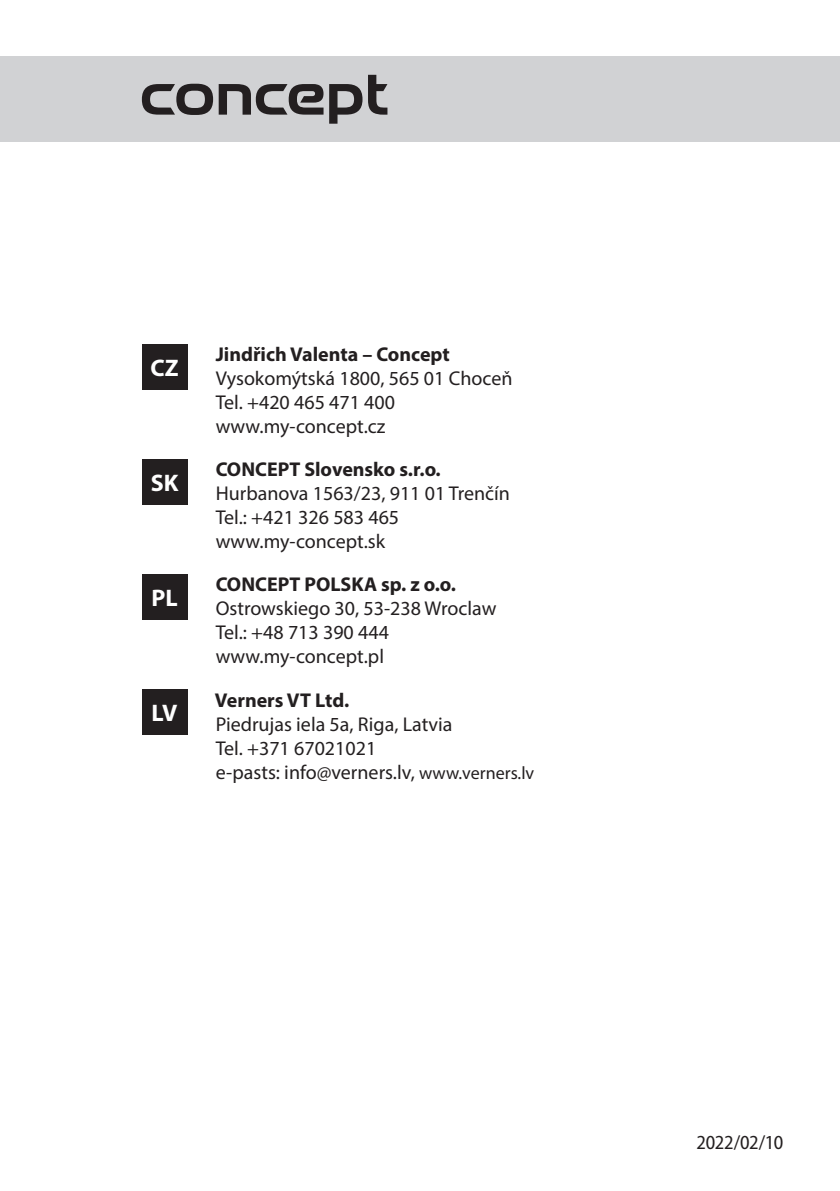
<style>
.page{position:relative;width:840px;height:1191px;background:#fff}
.page>*{position:absolute;margin:0;border:0;box-sizing:border-box;transform-origin:0 0}
.t1{font:700 24px "Myriad Pro";color:#fff}
.t2{font:20px/24px "Myriad Pro";color:#231f20}
.t3{font:700 20px "Myriad Pro";color:#231f20}
.t4{font:semi-condensed 20px "Myriad Pro";letter-spacing:-.025em;color:#231f20}
.s1{font-size:18px}
</style>
<div class="page">
<div style="left:0;top:57px;width:839px;height:85px;background:#d1d2d4"></div>
<svg style="left:142px;top:75px;width:245px;height:49px"></svg>
<div style="left:142px;top:344px;width:45px;height:45px;background:#231f20"></div>
<div style="left:142px;top:459px;width:45px;height:45px;background:#231f20"></div>
<div style="left:142px;top:574px;width:45px;height:46px;background:#231f20"></div>
<div style="left:142px;top:689px;width:45px;height:46px;background:#231f20"></div>
<p class="t1" style="left:150px;top:352px;width:30px">CZ</p>
<p class="t1" style="left:151px;top:467px;width:29px">SK</p>
<p class="t1" style="left:151px;top:582px;width:28px">PL</p>
<p class="t1" style="left:151px;top:697px;width:27px">LV</p>
<p class="t3" style="left:215px;top:341px;width:235px">Jindřich Valenta – Concept</p>
<p class="t2" style="left:215px;top:366px;width:298px">Vysokomýtská 1800, 565 01 Choceň<br>Tel. +420 465 471 400 www.my-concept.cz</p>
<p class="t3" style="left:215px;top:456px;width:226px">CONCEPT Slovensko s.r.o.</p>
<p class="t2" style="left:215px;top:481px;width:296px">Hurbanova 1563/23, 911 01 Trenčín<br>Tel.: +421 326 583 465 www.my-concept.sk</p>
<p class="t3" style="left:215px;top:571px;width:242px">CONCEPT POLSKA sp. z o.o.</p>
<p class="t2" style="left:215px;top:596px;width:282px">Ostrowskiego 30, 53-238 Wroclaw<br>Tel.: +48 713 390 444 www.my-concept.pl</p>
<p class="t3" style="left:215px;top:687px;width:136px">Verners VT Ltd.</p>
<p class="t2" style="left:215px;top:711px;width:320px">Piedrujas iela 5a, Riga, Latvia<br>Tel. +371 67021021<br>e-pasts: info@verners.lv, <span class="s1">www.verners.lv</span></p>
<p class="t4" style="left:696px;top:1130px;width:88px">2022/02/10</p>
</div>
